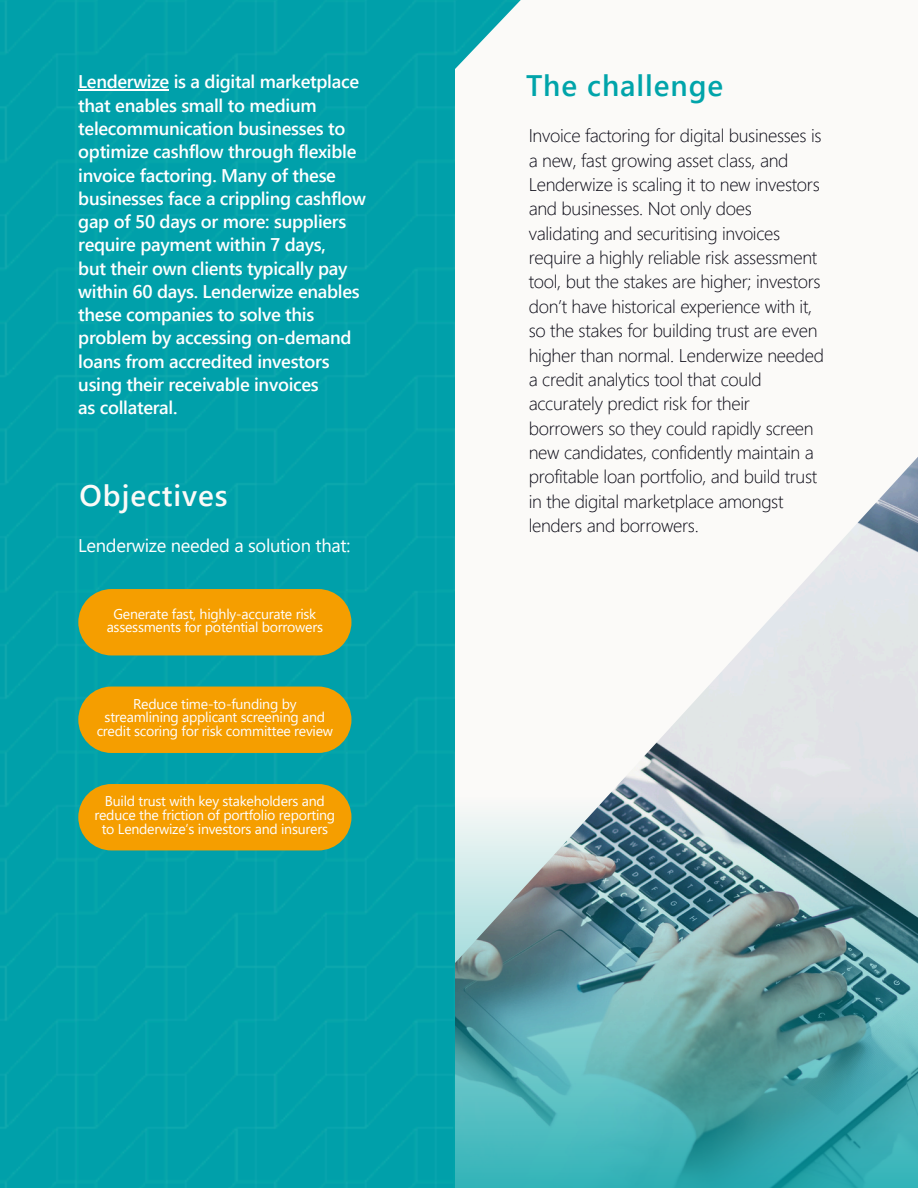
<style>
.page{position:relative;width:918px;height:1188px;background:#fff}
.page>*{position:absolute;margin:0;border:0;box-sizing:border-box;transform-origin:0 0}
.t1{font:600 29.7px "Segoe UI";letter-spacing:.03em;color:#00a4aa}
.t2{font:600 29.7px "Segoe UI";letter-spacing:.03em;color:#fbfaf8}
.t3{font:300 18.3px/24.3px "Segoe UI";letter-spacing:-.015em;color:#080713}
.t4{font:600 18.3px/23.2px "Segoe UI";letter-spacing:-.015em;color:#fff}
.t5{font:18.3px "Segoe UI";letter-spacing:-.015em;color:#fff}
.t6{font:14.1px/13.8px "Segoe UI";letter-spacing:-.015em;color:#fff;text-align:center}
</style>
<div class="page">
<svg style="left:454px;top:0;width:67px;height:435px"></svg>
<img style="left:454px;top:435px;width:464px;height:363px">
<div style="left:0;top:0;width:454px;height:1188px;background:#00a0aa"></div>
<img style="left:453px;top:798px;width:465px;height:390px">
<div style="left:78px;top:589px;width:273px;height:66px;background:#f59e00"></div>
<div style="left:78px;top:687px;width:273px;height:66px;background:#f59e00;border-radius:33px"></div>
<div style="left:78px;top:784px;width:273px;height:66px;background:#f59e00;border-radius:33px"></div>
<hr style="left:78px;top:89px;width:91px;height:1px;background:#fff">
<p class="t4" style="left:78px;top:69px;width:289px">Lenderwize is a digital marketplace that enables small to medium telecommunication businesses to optimize cashflow through flexible invoice factoring. Many of these businesses face a crippling cashflow gap of 50 days or more: suppliers require payment within 7 days,<br>but their own clients typically pay within 60 days. Lenderwize enables these companies to solve this problem by accessing on-demand loans from accredited investors using their receivable invoices<br>as collateral.</p>
<p class="t2" style="left:80px;top:474px;width:149px">Objectives</p>
<p class="t5" style="left:78px;top:532px;width:274px">Lenderwize needed a solution that:</p>
<h2 class="t6" style="left:107px;top:606px;width:218px">Generate fast, highly-accurate risk assessments for potential borrowers</h2>
<h1 class="t6" style="left:97px;top:696px;width:238px">Reduce time-to-funding by streamlining applicant screening and credit scoring for risk committee review</h1>
<h3 class="t6" style="left:95px;top:793px;width:242px">Build trust with key stakeholders and reduce the friction of portfolio reporting to Lenderwize’s investors and insurers</h3>
<h1 class="t1" style="left:526px;top:64px;width:199px">The challenge</h1>
<p class="t3" style="left:529px;top:123px;width:297px">Invoice factoring for digital businesses is a new, fast growing asset class, and Lenderwize is scaling it to new investors and businesses. Not only does validating and securitising invoices require a highly reliable risk assessment tool, but the stakes are higher; investors don’t have historical experience with it, so the stakes for building trust are even higher than normal. Lenderwize needed a credit analytics tool that could accurately predict risk for their borrowers so they could rapidly screen new candidates, confidently maintain a profitable loan portfolio, and build trust in the digital marketplace amongst lenders and borrowers.</p>
</div>
